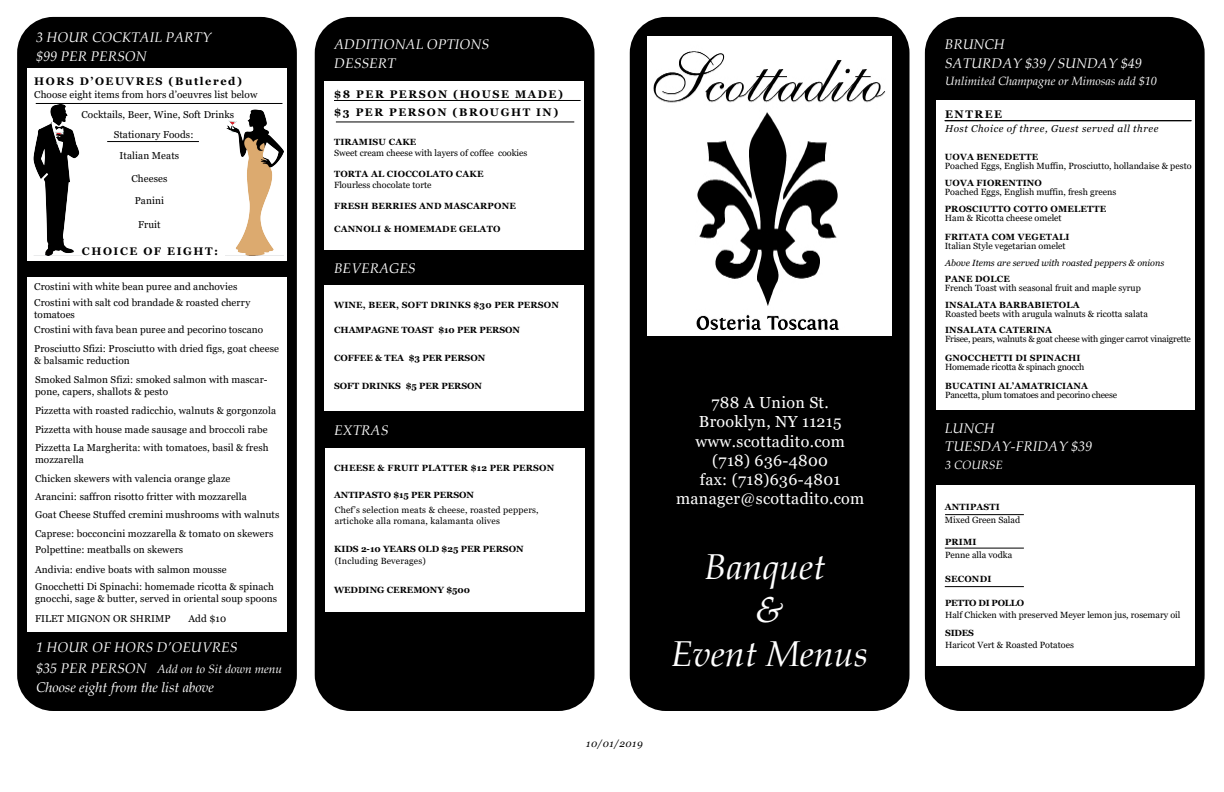
<style>
.page{position:relative;width:1224px;height:792px;background:#fff}
.page>*{position:absolute;margin:0;border:0;box-sizing:border-box;transform-origin:0 0}
.t1{font:italic 36px/43.2px "Book Antiqua";color:#fff;text-align:center}
.t2{font:16px/19.2px "Georgia";letter-spacing:.02em;color:#fff;text-align:center}
.t3{font:italic 14px/19.1px "Book Antiqua";color:#fff}
.t4{font:italic 12px "Book Antiqua";color:#fff}
.t5{font:700 11px "Georgia";letter-spacing:.14em;color:#000}
.t6{font:10px/12px "Georgia";letter-spacing:.01em;color:#000}
.t7{font:italic 10px "Georgia";letter-spacing:.05em;color:#000}
.t8{font:9px "Georgia";color:#000}
.t9{font:700 9px "Georgia";letter-spacing:.02em;color:#000}
.t10{font:700 9px "Georgia";color:#000}
.t11{font:9px "Georgia";letter-spacing:-.025em;color:#000}
.t12{font:9px/10.8px "Georgia";letter-spacing:.02em;color:#000}
.t13{font:italic 9px "Georgia";color:#000}
.t14{font:700 9px "Georgia";letter-spacing:-.025em;color:#000}
.s1{font-size:14px}
</style>
<div class="page">
<div style="left:17px;top:17px;width:280px;height:694px;background:#000;border-radius:36px"></div>
<div style="left:315px;top:17px;width:280px;height:694px;background:#000;border-radius:36px"></div>
<div style="left:925px;top:17px;width:280px;height:694px;background:#000;border-radius:36px"></div>
<div style="left:630px;top:17px;width:280px;height:694px;background:#000;border-radius:36px"></div>
<div style="left:27px;top:277px;width:260px;height:355px;background:#fff"></div>
<div style="left:27px;top:68px;width:260px;height:193px;background:#fff"></div>
<div style="left:325px;top:81px;width:259px;height:168px;background:#fff"></div>
<div style="left:936px;top:100px;width:259px;height:310px;background:#fff"></div>
<div style="left:936px;top:485px;width:259px;height:181px;background:#fff"></div>
<div style="left:325px;top:285px;width:259px;height:125px;background:#fff"></div>
<div style="left:325px;top:448px;width:260px;height:164px;background:#fff"></div>
<hr style="left:36px;top:103px;width:246px;height:1px;background:#000">
<hr style="left:945px;top:121px;width:246px;height:1px;background:#000">
<hr style="left:945px;top:514px;width:79px;height:1px;background:#000">
<hr style="left:945px;top:548px;width:79px;height:1px;background:#000">
<hr style="left:945px;top:586px;width:79px;height:1px;background:#000">
<hr style="left:336px;top:122px;width:238px;height:1px;background:#000">
<hr style="left:107px;top:141px;width:92px;height:1px;background:#000">
<hr style="left:334px;top:100px;width:247px;height:1px;background:#000">
<img style="left:647px;top:37px;width:244px;height:298px">
<img style="left:33px;top:105px;width:47px;height:150px">
<img style="left:226px;top:109px;width:57px;height:146px">
<h3 class="t3" style="left:36px;top:27px;width:177px">3 HOUR COCKTAIL PARTY $99 PER PERSON</h3>
<p class="t5" style="left:34px;top:74px;width:209px">HORS D’OEUVRES (Butlered)</p>
<p class="t6" style="left:34px;top:89px;width:225px">Choose eight items from hors d’oeuvres list below</p>
<p class="t6" style="left:81px;top:109px;width:154px">Cocktails, Beer, Wine, Soft Drinks</p>
<p class="t6" style="left:114px;top:129px;width:81px">Stationary Foods:</p>
<p class="t6" style="left:120px;top:150px;width:61px">Italian Meats</p>
<p class="t6" style="left:131px;top:173px;width:37px">Cheeses</p>
<p class="t6" style="left:135px;top:195px;width:31px">Panini</p>
<p class="t6" style="left:138px;top:219px;width:24px">Fruit</p>
<p class="t5" style="left:82px;top:244px;width:138px">CHOICE OF EIGHT:</p>
<p class="t6" style="left:34px;top:279px;width:218px;line-height:16px">Crostini with white bean puree and anchovies<br>Crostini with salt cod brandade &amp; roasted cherry</p>
<p class="t6" style="left:34px;top:308px;width:231px;line-height:15px">tomatoes<br>Crostini with fava bean puree and pecorino toscano</p>
<p class="t6" style="left:34px;top:343px;width:246px">Prosciutto Sfizi: Prosciutto with dried figs, goat cheese &amp; balsamic reduction</p>
<p class="t6" style="left:35px;top:374px;width:234px">Smoked Salmon Sfizi: smoked salmon with mascar&shy;pone, capers, shallots &amp; pesto</p>
<p class="t6" style="left:35px;top:402px;width:243px;line-height:18.4px">Pizzetta with roasted radicchio, walnuts &amp; gorgonzola<br>Pizzetta with house made sausage and broccoli rabe<br>Pizzetta La Margherita: with tomatoes, basil &amp; fresh</p>
<p class="t6" style="left:35px;top:450px;width:197px;line-height:19px">mozzarella<br>Chicken skewers with valencia orange glaze</p>
<p class="t6" style="left:35px;top:488px;width:246px;line-height:18.3px">Arancini: saffron risotto fritter with mozzarella<br>Goat Cheese Stuffed cremini mushrooms with walnuts<br>Caprese: bocconcini mozzarella &amp; tomato on skewers</p>
<p class="t6" style="left:35px;top:540px;width:193px;line-height:19.5px">Polpettine: meatballs on skewers<br>Andivia: endive boats with salmon mousse</p>
<p class="t6" style="left:35px;top:581px;width:244px">Gnocchetti Di Spinachi: homemade ricotta &amp; spinach gnocchi, sage &amp; butter, served in oriental soup spoons</p>
<p class="t6" style="left:35px;top:612px;width:137px">FILET MIGNON OR SHRIMP</p>
<p class="t6" style="left:188px;top:612px;width:39px">Add $10</p>
<h3 class="t3" style="left:36px;top:638px;width:203px">1 HOUR OF HORS D’OEUVRES</h3>
<p class="t4" style="left:36px;top:660px;width:247px"><span class="s1">$35 PER PERSON</span> Add on to Sit down menu</p>
<h3 class="t3" style="left:36px;top:677px;width:179px">Choose eight from the list above</h3>
<h3 class="t3" style="left:334px;top:35px;width:157px">ADDITIONAL OPTIONS<br>DESSERT</h3>
<p class="t5" style="left:334px;top:87px;width:230px">$8 PER PERSON (HOUSE MADE)</p>
<p class="t9" style="left:334px;top:136px;width:84px">TIRAMISU CAKE</p>
<p class="t8" style="left:334px;top:147px;width:195px">Sweet cream cheese with layers of coffee cookies</p>
<p class="t9" style="left:334px;top:168px;width:151px">TORTA AL CIOCCOLATO CAKE</p>
<p class="t8" style="left:334px;top:179px;width:99px">Flourless chocolate torte</p>
<p class="t5" style="left:334px;top:105px;width:226px">$3 PER PERSON (BROUGHT IN)</p>
<p class="t9" style="left:334px;top:201px;width:183px">FRESH BERRIES AND MASCARPONE</p>
<p class="t9" style="left:334px;top:223px;width:168px">CANNOLI &amp; HOMEMADE GELATO</p>
<h3 class="t3" style="left:334px;top:258px;width:83px">BEVERAGES</h3>
<p class="t9" style="left:334px;top:299px;width:227px">WINE, BEER, SOFT DRINKS $30 PER PERSON</p>
<p class="t10" style="left:334px;top:325px;width:188px">CHAMPAGNE TOAST $10 PER PERSON</p>
<p class="t10" style="left:334px;top:352px;width:153px">COFFEE &amp; TEA $3 PER PERSON</p>
<p class="t10" style="left:334px;top:381px;width:150px">SOFT DRINKS $5 PER PERSON</p>
<h3 class="t3" style="left:334px;top:421px;width:56px">EXTRAS</h3>
<p class="t9" style="left:334px;top:462px;width:222px">CHEESE &amp; FRUIT PLATTER $12 PER PERSON</p>
<p class="t10" style="left:334px;top:489px;width:142px">ANTIPASTO $15 PER PERSON</p>
<p class="t12" style="left:335px;top:505px;width:206px">Chef’s selection meats &amp; cheese, roasted peppers, artichoke alla romana, kalamanta olives</p>
<p class="t12" style="left:335px;top:556px;width:93px">(Including Beverages)</p>
<p class="t10" style="left:334px;top:543px;width:191px">KIDS 2-10 YEARS OLD $25 PER PERSON</p>
<p class="t10" style="left:334px;top:584px;width:138px">WEDDING CEREMONY $500</p>
<p class="t7" style="left:586px;top:737px;width:58px">10/01/2019</p>
<h2 class="t2" style="left:676px;top:393px;width:190px">788 A Union St.<br>Brooklyn, NY 11215 www.scottadito.com (718) 636-4800<br>fax: (718)636-4801 manager@scottadito.com</h2>
<h1 class="t1" style="left:671px;top:544px;width:199px">Banquet<br>&amp;<br>Event Menus</h1>
<h3 class="t3" style="left:945px;top:35px;width:61px">BRUNCH</h3>
<p class="t4" style="left:945px;top:73px;width:213px">Unlimited Champagne or Mimosas add $10</p>
<p class="t7" style="left:945px;top:122px;width:215px">Host Choice of three, Guest served all three</p>
<h3 class="t3" style="left:945px;top:53px;width:199px">SATURDAY $39 / SUNDAY $49</h3>
<p class="t5" style="left:945px;top:107px;width:59px">ENTREE</p>
<p class="t9" style="left:945px;top:151px;width:95px">UOVA BENEDETTE</p>
<p class="t8" style="left:945px;top:160px;width:248px">Poached Eggs, English Muffin, Prosciutto, hollandaise &amp; pesto</p>
<p class="t9" style="left:945px;top:177px;width:99px">UOVA FIORENTINO</p>
<p class="t8" style="left:945px;top:186px;width:173px">Poached Eggs, English muffin, fresh greens</p>
<p class="t9" style="left:945px;top:204px;width:163px">PROSCIUTTO COTTO OMELETTE</p>
<p class="t8" style="left:945px;top:213px;width:118px">Ham &amp; Ricotta cheese omelet</p>
<p class="t9" style="left:945px;top:232px;width:126px">FRITATA COM VEGETALI</p>
<p class="t8" style="left:945px;top:241px;width:122px">Italian Style vegetarian omelet</p>
<p class="t13" style="left:945px;top:257px;width:221px">Above Items are served with roasted peppers &amp; onions</p>
<p class="t9" style="left:945px;top:273px;width:67px">PANE DOLCE</p>
<p class="t8" style="left:945px;top:283px;width:198px">French Toast with seasonal fruit and maple syrup</p>
<p class="t9" style="left:945px;top:299px;width:136px">INSALATA BARBABIETOLA</p>
<p class="t8" style="left:945px;top:308px;width:204px">Roasted beets with arugula walnuts &amp; ricotta salata</p>
<p class="t9" style="left:945px;top:325px;width:108px">INSALATA CATERINA</p>
<p class="t11" style="left:945px;top:334px;width:247px">Frisee, pears, walnuts &amp; goat cheese with ginger carrot vinaigrette</p>
<p class="t9" style="left:945px;top:352px;width:137px">GNOCCHETTI DI SPINACHI</p>
<p class="t11" style="left:945px;top:361px;width:141px">Homemade ricotta &amp; spinach gnocch</p>
<p class="t9" style="left:945px;top:381px;width:144px">BUCATINI AL’AMATRICIANA</p>
<p class="t11" style="left:945px;top:390px;width:173px">Pancetta, plum tomatoes and pecorino cheese</p>
<h3 class="t3" style="left:945px;top:418px;width:51px">LUNCH</h3>
<p class="t4" style="left:945px;top:457px;width:59px">3 COURSE</p>
<h3 class="t3" style="left:945px;top:437px;width:149px">TUESDAY-FRIDAY $39</h3>
<p class="t9" style="left:945px;top:501px;width:57px">ANTIPASTI</p>
<p class="t8" style="left:945px;top:515px;width:77px">Mixed Green Salad</p>
<p class="t9" style="left:945px;top:536px;width:33px">PRIMI</p>
<p class="t8" style="left:945px;top:549px;width:69px">Penne alla vodka</p>
<p class="t9" style="left:945px;top:573px;width:48px">SECONDI</p>
<p class="t14" style="left:945px;top:597px;width:81px">PETTO DI POLLO</p>
<p class="t8" style="left:945px;top:609px;width:237px">Half Chicken with preserved Meyer lemon jus, rosemary oil</p>
<p class="t9" style="left:945px;top:627px;width:30px">SIDES</p>
<p class="t8" style="left:945px;top:639px;width:130px">Haricot Vert &amp; Roasted Potatoes</p>
</div>
